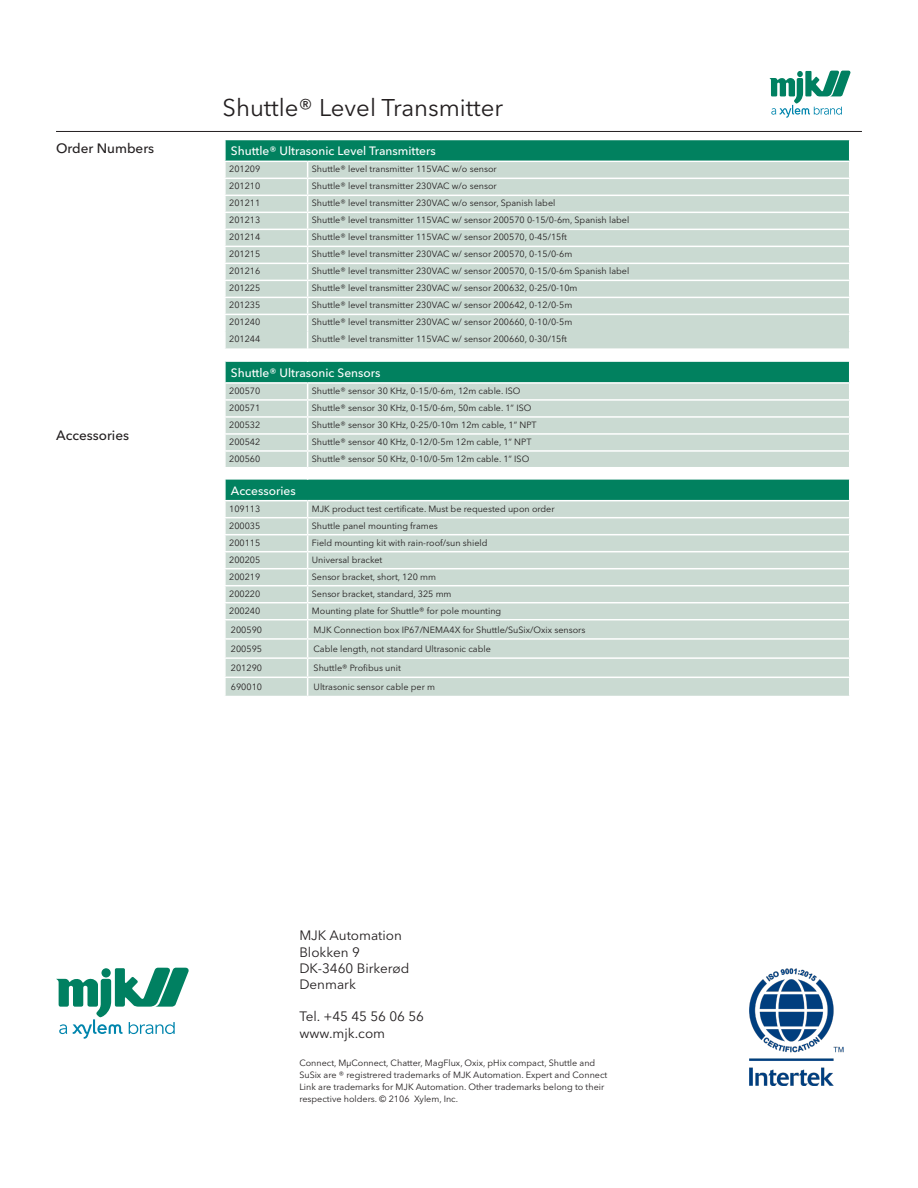
<style>
.page{position:relative;width:918px;height:1188px;background:#fff}
.page>*{position:absolute;margin:0;border:0;box-sizing:border-box;transform-origin:0 0}
.DS_side_header{font:24px "Avenir Next LT Pro";color:#231f20}
.DS_brødtekst{font:13.5px/16.2px "Avenir Next LT Pro";color:#231f20}
.DS_brødtekst_fed{font:500 13.5px "Avenir Next LT Pro";color:#231f20}
.DS_tabel_header{font:500 12px "Avenir Next LT Pro";color:#fff}
.DS_tabel_tekst{font:9px "Avenir Next LT Pro";color:#231f20}
.DS_minitekst{font:9px/12px "Avenir Next LT Pro";color:#231f20}
</style>
<div class="page">
<hr style="left:56px;top:131px;width:806px;height:1px;background:#231f20">
<svg style="left:769px;top:71px;width:82px;height:47px"></svg>
<svg style="left:56px;top:968px;width:133px;height:71px"></svg>
<img style="left:750px;top:968px;width:94px;height:118px">
<svg style="left:226px;top:140px;width:623px;height:21px;background:#098564"></svg>
<svg style="left:225px;top:162px;width:624px;height:534px;background:#bdd5cb"></svg>
<hr style="left:224px;top:263px;width:84px;height:1px;background:#fff">
<hr style="left:224px;top:280px;width:84px;height:1px;background:#fff">
<hr style="left:224px;top:297px;width:84px;height:1px;background:#fff">
<hr style="left:224px;top:195px;width:84px;height:1px;background:#fff">
<hr style="left:308px;top:195px;width:542px;height:1px;background:#fff">
<hr style="left:224px;top:212px;width:84px;height:1px;background:#fff">
<hr style="left:308px;top:212px;width:542px;height:1px;background:#fff">
<hr style="left:224px;top:229px;width:84px;height:1px;background:#fff">
<hr style="left:308px;top:229px;width:542px;height:1px;background:#fff">
<hr style="left:224px;top:246px;width:84px;height:1px;background:#fff">
<hr style="left:308px;top:246px;width:542px;height:1px;background:#fff">
<hr style="left:308px;top:263px;width:542px;height:1px;background:#fff">
<hr style="left:308px;top:280px;width:542px;height:1px;background:#fff">
<hr style="left:308px;top:297px;width:542px;height:1px;background:#fff">
<hr style="left:224px;top:517px;width:84px;height:1px;background:#fff">
<hr style="left:224px;top:534px;width:84px;height:1px;background:#fff">
<hr style="left:224px;top:551px;width:84px;height:1px;background:#fff">
<hr style="left:224px;top:568px;width:84px;height:1px;background:#fff">
<hr style="left:224px;top:585px;width:84px;height:1px;background:#fff">
<hr style="left:224px;top:602px;width:84px;height:1px;background:#fff">
<svg style="left:307px;top:384px;width:1px;height:96px"></svg>
<svg style="left:307px;top:162px;width:1px;height:200px"></svg>
<hr style="left:224px;top:619px;width:84px;height:1px;background:#fff">
<hr style="left:308px;top:619px;width:542px;height:1px;background:#fff">
<hr style="left:224px;top:638px;width:84px;height:2px;background:#fff">
<hr style="left:308px;top:638px;width:542px;height:2px;background:#fff">
<hr style="left:224px;top:657px;width:84px;height:2px;background:#fff">
<hr style="left:308px;top:657px;width:542px;height:2px;background:#fff">
<hr style="left:224px;top:677px;width:84px;height:1px;background:#fff">
<hr style="left:308px;top:677px;width:542px;height:1px;background:#fff">
<hr style="left:224px;top:314px;width:84px;height:1px;background:#fff">
<hr style="left:308px;top:314px;width:542px;height:1px;background:#fff">
<svg style="left:225px;top:162px;width:1px;height:186px"></svg>
<hr style="left:224px;top:399px;width:84px;height:2px;background:#fff">
<hr style="left:308px;top:399px;width:542px;height:2px;background:#fff">
<hr style="left:224px;top:416px;width:84px;height:2px;background:#fff">
<hr style="left:308px;top:416px;width:542px;height:2px;background:#fff">
<hr style="left:224px;top:433px;width:84px;height:2px;background:#fff">
<hr style="left:308px;top:433px;width:542px;height:2px;background:#fff">
<hr style="left:224px;top:450px;width:84px;height:2px;background:#fff">
<hr style="left:308px;top:450px;width:542px;height:2px;background:#fff">
<hr style="left:224px;top:467px;width:84px;height:1px;background:#fff">
<hr style="left:308px;top:467px;width:542px;height:1px;background:#fff">
<hr style="left:224px;top:178px;width:84px;height:1px;background:#fff">
<hr style="left:308px;top:178px;width:542px;height:1px;background:#fff">
<hr style="left:224px;top:480px;width:2px;height:20px;background:#fff">
<hr style="left:224px;top:500px;width:84px;height:1px;background:#fff">
<hr style="left:308px;top:500px;width:542px;height:1px;background:#fff">
<hr style="left:308px;top:517px;width:542px;height:1px;background:#fff">
<hr style="left:308px;top:534px;width:542px;height:1px;background:#fff">
<hr style="left:308px;top:551px;width:542px;height:1px;background:#fff">
<hr style="left:308px;top:568px;width:542px;height:1px;background:#fff">
<hr style="left:308px;top:585px;width:542px;height:1px;background:#fff">
<hr style="left:308px;top:602px;width:542px;height:1px;background:#fff">
<svg style="left:307px;top:501px;width:1px;height:195px"></svg>
<svg style="left:225px;top:384px;width:1px;height:96px"></svg>
<hr style="left:224px;top:362px;width:2px;height:20px;background:#fff">
<hr style="left:224px;top:382px;width:84px;height:2px;background:#fff">
<hr style="left:308px;top:382px;width:542px;height:2px;background:#fff">
<svg style="left:225px;top:501px;width:1px;height:195px"></svg>
<p class="DS_brødtekst_fed" style="left:56px;top:140px;width:100px">Order Numbers</p>
<p class="DS_brødtekst_fed" style="left:56px;top:427px;width:75px">Accessories</p>
<p class="DS_side_header" style="left:222px;top:93px;width:282px">Shuttle® Level Transmitter</p>
<p class="DS_tabel_header" style="left:231px;top:144px;width:207px">Shuttle® Ultrasonic Level Transmitters</p>
<p class="DS_tabel_tekst" style="left:229px;top:164px;width:33px">201209</p>
<p class="DS_tabel_tekst" style="left:312px;top:164px;width:186px">Shuttle® level transmitter 115VAC w/o sensor</p>
<p class="DS_tabel_tekst" style="left:229px;top:181px;width:33px">201210</p>
<p class="DS_tabel_tekst" style="left:312px;top:181px;width:186px">Shuttle® level transmitter 230VAC w/o sensor</p>
<p class="DS_tabel_tekst" style="left:229px;top:198px;width:33px">201211</p>
<p class="DS_tabel_tekst" style="left:312px;top:198px;width:245px">Shuttle® level transmitter 230VAC w/o sensor, Spanish label</p>
<p class="DS_tabel_tekst" style="left:229px;top:215px;width:33px">201213</p>
<p class="DS_tabel_tekst" style="left:312px;top:215px;width:319px">Shuttle® level transmitter 115VAC w/ sensor 200570 0-15/0-6m, Spanish label</p>
<p class="DS_tabel_tekst" style="left:229px;top:232px;width:33px">201214</p>
<p class="DS_tabel_tekst" style="left:312px;top:232px;width:257px">Shuttle® level transmitter 115VAC w/ sensor 200570, 0-45/15ft</p>
<p class="DS_tabel_tekst" style="left:229px;top:249px;width:33px">201215</p>
<p class="DS_tabel_tekst" style="left:312px;top:249px;width:262px">Shuttle® level transmitter 230VAC w/ sensor 200570, 0-15/0-6m</p>
<p class="DS_tabel_tekst" style="left:229px;top:266px;width:33px">201216</p>
<p class="DS_tabel_tekst" style="left:312px;top:266px;width:319px">Shuttle® level transmitter 230VAC w/ sensor 200570, 0-15/0-6m Spanish label</p>
<p class="DS_tabel_tekst" style="left:229px;top:283px;width:33px">201225</p>
<p class="DS_tabel_tekst" style="left:312px;top:283px;width:267px">Shuttle® level transmitter 230VAC w/ sensor 200632, 0-25/0-10m</p>
<p class="DS_tabel_tekst" style="left:229px;top:300px;width:33px">201235</p>
<p class="DS_tabel_tekst" style="left:312px;top:300px;width:262px">Shuttle® level transmitter 230VAC w/ sensor 200642, 0-12/0-5m</p>
<p class="DS_tabel_tekst" style="left:229px;top:317px;width:33px">201240</p>
<p class="DS_tabel_tekst" style="left:312px;top:317px;width:262px">Shuttle® level transmitter 230VAC w/ sensor 200660, 0-10/0-5m</p>
<p class="DS_tabel_tekst" style="left:229px;top:334px;width:33px">201244</p>
<p class="DS_tabel_tekst" style="left:312px;top:334px;width:257px">Shuttle® level transmitter 115VAC w/ sensor 200660, 0-30/15ft</p>
<p class="DS_tabel_header" style="left:231px;top:366px;width:151px">Shuttle® Ultrasonic Sensors</p>
<p class="DS_tabel_tekst" style="left:229px;top:385px;width:33px">200570</p>
<p class="DS_tabel_tekst" style="left:312px;top:385px;width:210px">Shuttle® sensor 30 KHz, 0-15/0-6m, 12m cable. ISO</p>
<p class="DS_tabel_tekst" style="left:229px;top:402px;width:33px">200571</p>
<p class="DS_tabel_tekst" style="left:312px;top:402px;width:221px">Shuttle® sensor 30 KHz, 0-15/0-6m, 50m cable. 1” ISO</p>
<p class="DS_tabel_tekst" style="left:229px;top:419px;width:33px">200532</p>
<p class="DS_tabel_tekst" style="left:312px;top:419px;width:226px">Shuttle® sensor 30 KHz, 0-25/0-10m 12m cable, 1” NPT</p>
<p class="DS_tabel_tekst" style="left:229px;top:436px;width:33px">200542</p>
<p class="DS_tabel_tekst" style="left:312px;top:436px;width:221px">Shuttle® sensor 40 KHz, 0-12/0-5m 12m cable, 1” NPT</p>
<p class="DS_tabel_tekst" style="left:229px;top:453px;width:33px">200560</p>
<p class="DS_tabel_tekst" style="left:312px;top:453px;width:219px">Shuttle® sensor 50 KHz, 0-10/0-5m 12m cable. 1” ISO</p>
<p class="DS_tabel_header" style="left:231px;top:483px;width:66px">Accessories</p>
<p class="DS_tabel_tekst" style="left:229px;top:503px;width:33px">109113</p>
<p class="DS_tabel_tekst" style="left:312px;top:503px;width:244px">MJK product test certificate. Must be requested upon order</p>
<p class="DS_tabel_tekst" style="left:229px;top:520px;width:33px">200035</p>
<p class="DS_tabel_tekst" style="left:312px;top:520px;width:128px">Shuttle panel mounting frames</p>
<p class="DS_tabel_tekst" style="left:229px;top:537px;width:33px">200115</p>
<p class="DS_tabel_tekst" style="left:312px;top:537px;width:177px">Field mounting kit with rain-roof/sun shield</p>
<p class="DS_tabel_tekst" style="left:229px;top:554px;width:33px">200205</p>
<p class="DS_tabel_tekst" style="left:312px;top:554px;width:72px">Universal bracket</p>
<p class="DS_tabel_tekst" style="left:229px;top:571px;width:33px">200219</p>
<p class="DS_tabel_tekst" style="left:312px;top:571px;width:126px">Sensor bracket, short, 120 mm</p>
<p class="DS_tabel_tekst" style="left:229px;top:588px;width:33px">200220</p>
<p class="DS_tabel_tekst" style="left:312px;top:588px;width:141px">Sensor bracket, standard, 325 mm</p>
<p class="DS_tabel_tekst" style="left:229px;top:605px;width:33px">200240</p>
<p class="DS_tabel_tekst" style="left:312px;top:605px;width:191px">Mounting plate for Shuttle® for pole mounting</p>
<p class="DS_tabel_tekst" style="left:231px;top:624px;width:33px">200590</p>
<p class="DS_tabel_tekst" style="left:314px;top:624px;width:273px">MJK Connection box IP67/NEMA4X for Shuttle/SuSix/Oxix sensors</p>
<p class="DS_tabel_tekst" style="left:231px;top:643px;width:33px">200595</p>
<p class="DS_tabel_tekst" style="left:314px;top:643px;width:179px">Cable length, not standard Ultrasonic cable</p>
<p class="DS_tabel_tekst" style="left:231px;top:662px;width:33px">201290</p>
<p class="DS_tabel_tekst" style="left:314px;top:662px;width:89px">Shuttle® Profibus unit</p>
<p class="DS_tabel_tekst" style="left:231px;top:682px;width:33px">690010</p>
<p class="DS_tabel_tekst" style="left:314px;top:682px;width:123px">Ultrasonic sensor cable per m</p>
<p class="DS_brødtekst" style="left:299px;top:928px;width:112px">MJK Automation<br>Blokken 9<br>DK-3460 Birkerød<br>Denmark</p>
<p class="DS_brødtekst" style="left:299px;top:1009px;width:126px">Tel. +45 45 56 06 56 www.mjk.com</p>
<p class="DS_minitekst" style="left:299px;top:1057px;width:310px">Connect, MµConnect, Chatter, MagFlux, Oxix, pHix compact, Shuttle and SuSix are ® registrered trademarks of MJK Automation. Expert and Connect Link are trademarks for MJK Automation. Other trademarks belong to their respective holders. © 2106 Xylem, Inc.</p>
</div>
